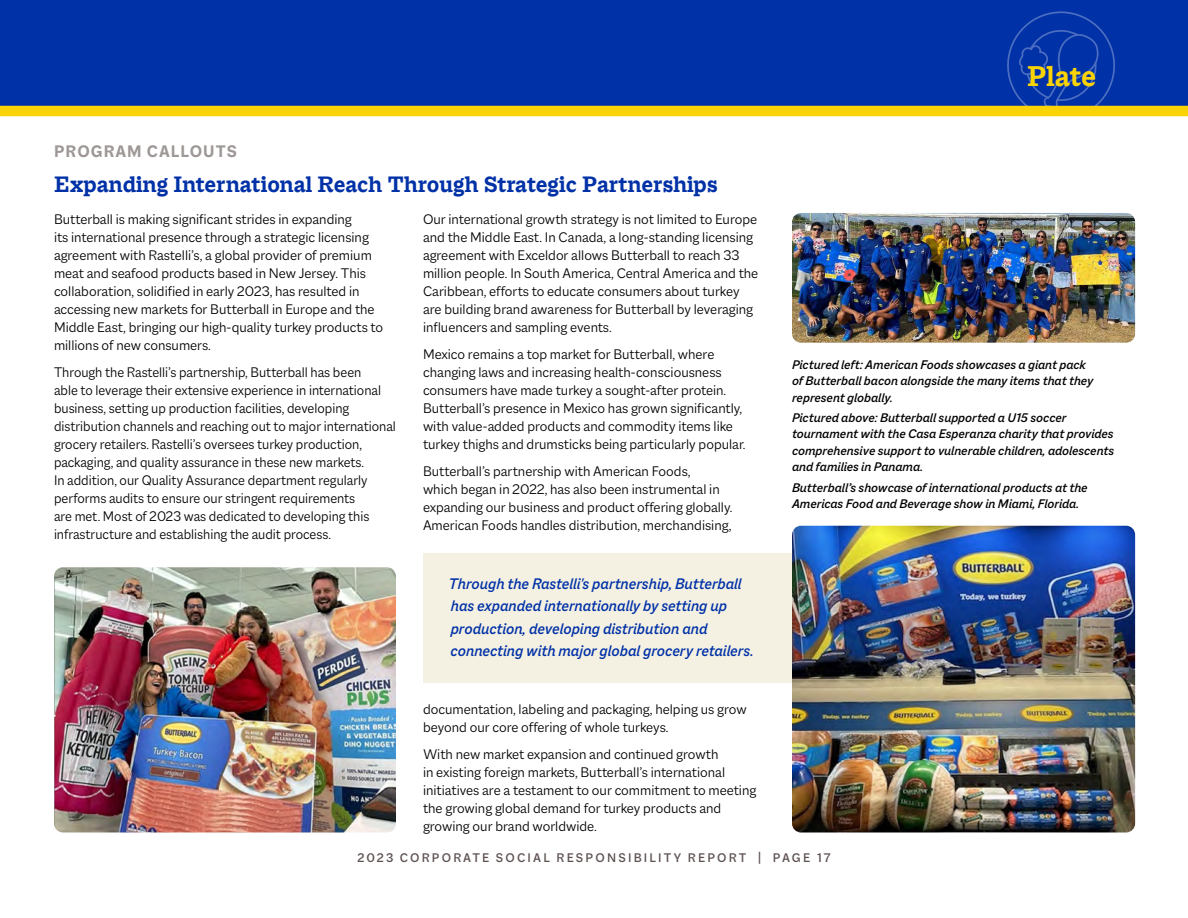
<style>
.page{position:relative;width:1188px;height:918px;background:#fff}
.page>*{position:absolute;margin:0;border:0;box-sizing:border-box;transform-origin:0 0}
.t1{font:700 30.75px "Macklin Slab";letter-spacing:-.01em;color:#fcd405}
.t2{font:700 24px "Macklin Slab";color:#0031a7}
.t3{font:700 18px "Macklin Sans";letter-spacing:.06em;color:#9d9795}
.t4{font:italic 500 16.5px/22.5px "Macklin Sans";color:#0031a7}
.t5{font:300 15px/18px "Macklin Sans";color:#000}
.t6{font:italic 500 13.5px/16.2px "Macklin Sans";color:#000}
.t7{font:500 13.5px "Macklin Sans";letter-spacing:.16em;color:#5f5252}
</style>
<div class="page">
<div style="left:423px;top:553px;width:396px;height:130px;background:#f5f1e2"></div>
<div style="left:0;top:0;width:1188px;height:106px;background:#0031a7"></div>
<div style="left:0;top:106px;width:1188px;height:10px;background:#fcd405"></div>
<svg style="left:1001px;top:11px;width:120px;height:95px"></svg>
<img style="left:54px;top:567px;width:342px;height:265px">
<img style="left:792px;top:526px;width:343px;height:306px">
<img style="left:792px;top:213px;width:343px;height:130px">
<p class="t3" style="left:54px;top:141px;width:185px">PROGRAM CALLOUTS</p>
<h2 class="t2" style="left:54px;top:170px;width:665px">Expanding International Reach Through Strategic Partnerships</h2>
<p class="t5" style="left:423px;top:210px;width:337px">Our international growth strategy is not limited to Europe and the Middle East. In Canada, a long-standing licensing agreement with Exceldor allows Butterball to reach 33 million people. In South America, Central America and the Caribbean, efforts to educate consumers about turkey are building brand awareness for Butterball by leveraging influencers and sampling events.</p>
<p class="t5" style="left:423px;top:345px;width:324px">Mexico remains a top market for Butterball, where changing laws and increasing health-consciousness consumers have made turkey a sought-after protein.<br>Butterball’s presence in Mexico has grown significantly, with value-added products and commodity items like turkey thighs and drumsticks being particularly popular.</p>
<p class="t5" style="left:423px;top:462px;width:311px">Butterball’s partnership with American Foods,<br>which began in 2022, has also been instrumental in expanding our business and product offering globally.<br>American Foods handles distribution, merchandising,</p>
<p class="t5" style="left:54px;top:210px;width:331px">Butterball is making significant strides in expanding<br>its international presence through a strategic licensing agreement with Rastelli’s, a global provider of premium meat and seafood products based in New Jersey. This collaboration, solidified in early 2023, has resulted in accessing new markets for Butterball in Europe and the Middle East, bringing our high-quality turkey products to millions of new consumers.</p>
<p class="t5" style="left:54px;top:363px;width:343px">Through the Rastelli’s partnership, Butterball has been<br>able to leverage their extensive experience in international business, setting up production facilities, developing distribution channels and reaching out to major international grocery retailers. Rastelli’s oversees turkey production, packaging, and quality assurance in these new markets.<br>In addition, our Quality Assurance department regularly performs audits to ensure our stringent requirements<br>are met. Most of 2023 was dedicated to developing this infrastructure and establishing the audit process.</p>
<p class="t4" style="left:448px;top:572px;width:307px">Through the Rastelli's partnership, Butterball has expanded internationally by setting up production, developing distribution and connecting with major global grocery retailers.</p>
<p class="t5" style="left:423px;top:700px;width:325px">documentation, labeling and packaging, helping us grow beyond our core offering of whole turkeys.</p>
<p class="t5" style="left:423px;top:745px;width:335px">With new market expansion and continued growth<br>in existing foreign markets, Butterball’s international initiatives are a testament to our commitment to meeting the growing global demand for turkey products and growing our brand worldwide.</p>
<h1 class="t1" style="left:1027px;top:58px;width:71px">Plate</h1>
<p class="t6" style="left:792px;top:357px;width:303px">Pictured left: American Foods showcases a giant pack of Butterball bacon alongside the many items that they represent globally.</p>
<p class="t6" style="left:792px;top:410px;width:324px">Pictured above: Butterball supported a U15 soccer tournament with the Casa Esperanza charity that provides comprehensive support to vulnerable children, adolescents and families in Panama.</p>
<p class="t6" style="left:792px;top:479px;width:297px">Butterball’s showcase of international products at the<br>Americas Food and Beverage show in Miami, Florida.</p>
<p class="t7" style="left:357px;top:850px;width:475px">2023 CORPORATE SOCIAL RESPONSIBILITY REPORT | PAGE 17</p>
</div>
